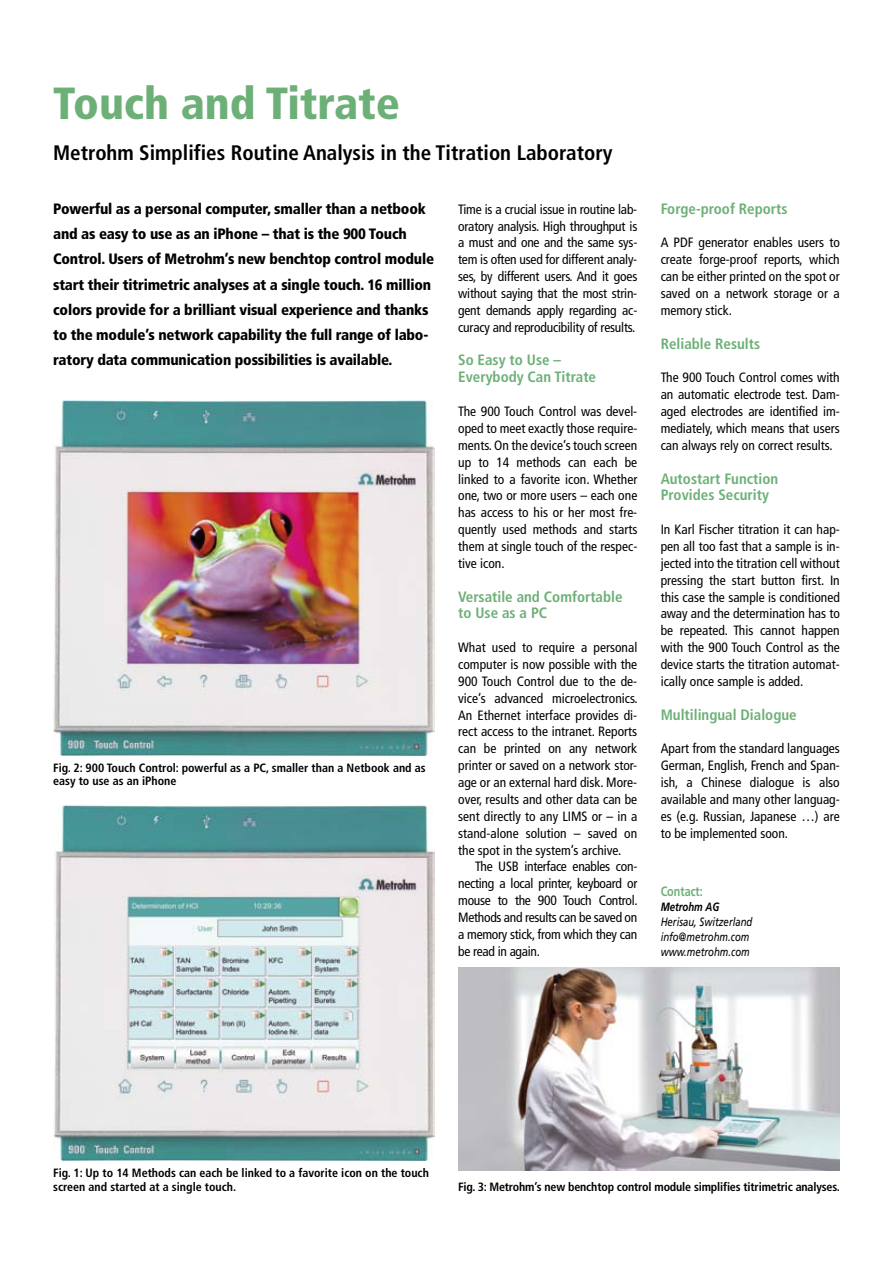
<style>
.page{position:relative;width:893px;height:1263px;background:#fff}
.page>*{position:absolute;margin:0;border:0;box-sizing:border-box;transform-origin:0 0}
.t1{font:900 condensed 45px "Frutiger LT Com";color:#6db077}
.t2{font:700 condensed 21px "Frutiger LT Com";color:#000}
.t3{font:900 condensed 15px/25.3px "Frutiger LT Com";letter-spacing:-.015em;color:#000}
.t4{font:700 condensed 15px/16.8px "Frutiger LT Com";color:#6db077}
.t5{font:condensed 13.5px/16.8px "Frutiger LT Com";color:#000;text-align:justify}
.t6{font:700 13.5px "Frutiger LT Com";color:#6db077;scale:.8 1}
.t7{font:700 condensed 12px/13.5px "Frutiger LT Com";color:#000}
.t8{font:italic 12px/15px "Frutiger LT Com";color:#000;scale:.8 1}
.t9{font:italic 700 12px "Frutiger LT Com";color:#000;scale:.8 1}
</style>
<div class="page">
<img style="left:53px;top:806px;width:382px;height:355px">
<img style="left:53px;top:401px;width:382px;height:355px">
<img style="left:458px;top:967px;width:382px;height:204px">
<h1 class="t1" style="left:53px;top:76px;width:348px">Touch and Titrate</h1>
<h2 class="t2" style="left:53px;top:140px;width:561px">Metrohm Simplifies Routine Analysis in the Titration Laboratory</h2>
<p class="t3" style="left:53px;top:196px;width:382px">Powerful as a personal computer, smaller than a netbook and as easy to use as an iPhone – that is the 900 Touch Control. Users of Metrohm’s new benchtop control module start their titrimetric analyses at a single touch. 16 million colors provide for a brilliant visual experience and thanks to the module’s network capability the full range of labo&shy;ratory data communication possibilities is available.</p>
<p class="t5" style="left:458px;top:201px;width:181px">Time is a crucial issue in routine lab&shy;oratory analysis. High throughput is a must and one and the same sys&shy;tem is often used for different analy&shy;ses, by different users. And it goes without saying that the most strin&shy;gent demands apply regarding ac&shy;curacy and reproducibility of results.</p>
<p class="t4" style="left:458px;top:352px;width:139px">So Easy to Use –<br>Everybody Can Titrate</p>
<p class="t5" style="left:458px;top:403px;width:181px">The 900 Touch Control was devel&shy;oped to meet exactly those require&shy;ments. On the device’s touch screen up to 14 methods can each be linked to a favorite icon. Whether one, two or more users – each one has access to his or her most fre&shy;quently used methods and starts them at single touch of the respec&shy;tive icon.</p>
<p class="t4" style="left:458px;top:588px;width:166px">Versatile and Comfortable to Use as a PC</p>
<p class="t5" style="left:458px;top:639px;width:181px">What used to require a personal computer is now possible with the 900 Touch Control due to the de&shy;vice’s advanced microelectronics.<br>An Ethernet interface provides di&shy;rect access to the intranet. Reports can be printed on any network printer or saved on a network stor&shy;age or an external hard disk. More&shy;over, results and other data can be sent directly to any LIMS or – in a stand-alone solution – saved on the spot in the system’s archive.</p>
<p class="t5" style="left:458px;top:858px;width:181px;text-indent:17px">The USB interface enables con&shy;necting a local printer, keyboard or mouse to the 900 Touch Control.<br>Methods and results can be saved on a memory stick, from which they can be read in again.</p>
<p class="t7" style="left:53px;top:761px;width:374px">Fig. 2: 900 Touch Control: powerful as a PC, smaller than a Netbook and as easy to use as an iPhone</p>
<p class="t4" style="left:661px;top:200px;width:128px">Forge-proof Reports</p>
<p class="t5" style="left:661px;top:234px;width:181px">A PDF generator enables users to create forge-proof reports, which can be either printed on the spot or saved on a network storage or a memory stick.</p>
<p class="t4" style="left:661px;top:335px;width:101px">Reliable Results</p>
<p class="t5" style="left:661px;top:369px;width:181px">The 900 Touch Control comes with an automatic electrode test. Dam&shy;aged electrodes are identified im&shy;mediately, which means that users can always rely on correct results.</p>
<p class="t4" style="left:661px;top:470px;width:119px">Autostart Function<br>Provides Security</p>
<p class="t5" style="left:661px;top:521px;width:181px">In Karl Fischer titration it can hap&shy;pen all too fast that a sample is in&shy;jected into the titration cell without pressing the start button first. In this case the sample is conditioned away and the determination has to be repeated. This cannot happen with the 900 Touch Control as the device starts the titration automat&shy;ically once sample is added.</p>
<p class="t4" style="left:661px;top:706px;width:137px">Multilingual Dialogue</p>
<p class="t5" style="left:661px;top:740px;width:181px">Apart from the standard languages German, English, French and Span&shy;ish, a Chinese dialogue is also available and many other languag&shy;es (e.g. Russian, Japanese …) are to be implemented soon.</p>
<p class="t6" style="left:661px;top:884px;width:54px">Contact:</p>
<p class="t9" style="left:661px;top:900px;width:75px">Metrohm AG</p>
<p class="t8" style="left:661px;top:915px;width:116px">Herisau, Switzerland info@metrohm.com www.metrohm.com</p>
<p class="t7" style="left:53px;top:1166px;width:377px">Fig. 1: Up to 14 Methods can each be linked to a favorite icon on the touch screen and started at a single touch.</p>
<p class="t7" style="left:458px;top:1180px;width:383px">Fig. 3: Metrohm’s new benchtop control module simplifies titrimetric analyses.</p>
</div>
